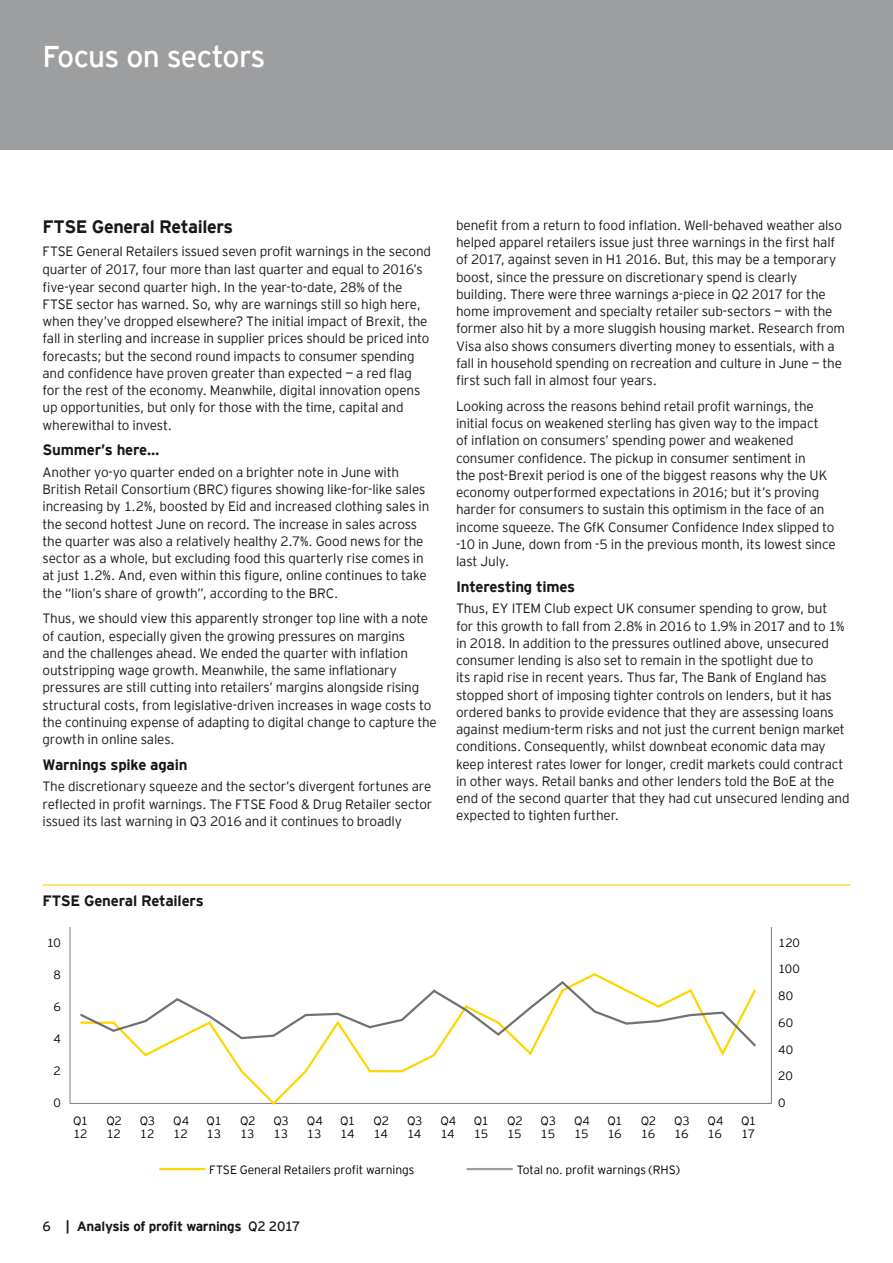
<style>
.page{position:relative;width:893px;height:1263px;background:#fff}
.page>*{position:absolute;margin:0;border:0;box-sizing:border-box;transform-origin:0 0}
.t1{font:30px "EY Interstate";letter-spacing:-.03em;color:#fff}
.t2{font:700 18px "EY Interstate";letter-spacing:-.025em;color:#1a171c}
.t3{font:700 15px "EY Interstate";letter-spacing:-.015em;color:#1a171c}
.t4{font:300 13.5px/17.2px "EY Interstate";letter-spacing:-.015em;color:#1a171c}
.t5{font:700 13.5px "EY Interstate";letter-spacing:-.02em;color:#1a171c}
.t6{font:300 12px/13.5px "EY Interstate";letter-spacing:-.015em;color:#010000}
.s1{font-weight:400}
</style>
<div class="page">
<div style="left:0;top:0;width:893px;height:149px;background:#9d9ea0"></div>
<hr style="left:43px;top:884px;width:807px;height:1px;background:#ffd500">
<hr style="left:160px;top:1168px;width:45px;height:2px;background:#ffd500">
<hr style="left:467px;top:1168px;width:45px;height:2px;background:#9d9ea0">
<svg style="left:79px;top:973px;width:679px;height:132px"></svg>
<svg style="left:79px;top:979px;width:679px;height:69px"></svg>
<h1 class="t1" style="left:43px;top:35px;width:225px">Focus on sectors</h1>
<h2 class="t2" style="left:43px;top:214px;width:192px">FTSE General Retailers</h2>
<p class="t4" style="left:43px;top:241px;width:390px">FTSE General Retailers issued seven profit warnings in the second quarter of 2017, four more than last quarter and equal to 2016’s five-year second quarter high. In the year-to-date, 28% of the FTSE sector has warned. So, why are warnings still so high here, when they’ve dropped elsewhere? The initial impact of Brexit, the fall in sterling and increase in supplier prices should be priced into forecasts; but the second round impacts to consumer spending and confidence have proven greater than expected — a red flag for the rest of the economy. Meanwhile, digital innovation opens up opportunities, but only for those with the time, capital and wherewithal to invest.</p>
<p class="t3" style="left:43px;top:439px;width:118px">Summer’s here…</p>
<p class="t4" style="left:43px;top:463px;width:388px">Another yo-yo quarter ended on a brighter note in June with British Retail Consortium (BRC) figures showing like-for-like sales increasing by 1.2%, boosted by Eid and increased clothing sales in the second hottest June on record. The increase in sales across the quarter was also a relatively healthy 2.7%. Good news for the sector as a whole, but excluding food this quarterly rise comes in at just 1.2%. And, even within this figure, online continues to take the “lion’s share of growth”, according to the BRC.</p>
<p class="t4" style="left:43px;top:609px;width:396px">Thus, we should view this apparently stronger top line with a note of caution, especially given the growing pressures on margins<br>and the challenges ahead. We ended the quarter with inflation outstripping wage growth. Meanwhile, the same inflationary pressures are still cutting into retailers’ margins alongside rising structural costs, from legislative-driven increases in wage costs to the continuing expense of adapting to digital change to capture the growth in online sales.</p>
<p class="t3" style="left:43px;top:754px;width:146px">Warnings spike again</p>
<p class="t4" style="left:43px;top:777px;width:391px;text-align:justify">The discretionary squeeze and the sector’s divergent fortunes are reflected in profit warnings. The FTSE Food &amp; Drug Retailer sector issued its last warning in Q3 2016 and it continues to broadly</p>
<p class="t4" style="left:456px;top:216px;width:390px">benefit from a return to food inflation. Well-behaved weather also helped apparel retailers issue just three warnings in the first half of 2017, against seven in H1 2016. But, this may be a temporary boost, since the pressure on discretionary spend is clearly building. There were three warnings a-piece in Q2 2017 for the home improvement and specialty retailer sub-sectors — with the former also hit by a more sluggish housing market. Research from Visa also shows consumers diverting money to essentials, with a fall in household spending on recreation and culture in June — the first such fall in almost four years.</p>
<p class="t4" style="left:456px;top:397px;width:381px">Looking across the reasons behind retail profit warnings, the initial focus on weakened sterling has given way to the impact<br>of inflation on consumers’ spending power and weakened consumer confidence. The pickup in consumer sentiment in<br>the post-Brexit period is one of the biggest reasons why the UK economy outperformed expectations in 2016; but it’s proving harder for consumers to sustain this optimism in the face of an income squeeze. The GfK Consumer Confidence Index slipped to -10 in June, down from -5 in the previous month, its lowest since last July.</p>
<p class="t3" style="left:456px;top:576px;width:121px">Interesting times</p>
<p class="t4" style="left:456px;top:599px;width:395px">Thus, EY ITEM Club expect UK consumer spending to grow, but<br>for this growth to fall from 2.8% in 2016 to 1.9% in 2017 and to 1% in 2018. In addition to the pressures outlined above, unsecured consumer lending is also set to remain in the spotlight due to<br>its rapid rise in recent years. Thus far, The Bank of England has stopped short of imposing tighter controls on lenders, but it has ordered banks to provide evidence that they are assessing loans against medium-term risks and not just the current benign market conditions. Consequently, whilst downbeat economic data may keep interest rates lower for longer, credit markets could contract in other ways. Retail banks and other lenders told the BoE at the end of the second quarter that they had cut unsecured lending and expected to tighten further.</p>
<p class="t3" style="left:43px;top:889px;width:163px">FTSE General Retailers</p>
<p class="t6" style="left:47px;top:935px;width:16px">10</p>
<p class="t6" style="left:54px;top:967px;width:9px">8</p>
<p class="t6" style="left:54px;top:999px;width:9px">6</p>
<p class="t6" style="left:54px;top:1031px;width:9px">4</p>
<p class="t6" style="left:54px;top:1063px;width:9px">2</p>
<p class="t6" style="left:54px;top:1095px;width:9px">0</p>
<p class="t6" style="left:778px;top:935px;width:23px">120</p>
<p class="t6" style="left:778px;top:962px;width:23px">100</p>
<p class="t6" style="left:778px;top:988px;width:16px">80</p>
<p class="t6" style="left:778px;top:1015px;width:16px">60</p>
<p class="t6" style="left:778px;top:1042px;width:16px">40</p>
<p class="t6" style="left:778px;top:1069px;width:16px">20</p>
<p class="t6" style="left:778px;top:1095px;width:9px">0</p>
<p class="t6" style="left:73px;top:1113px;width:17px">Q1<br>12</p>
<p class="t6" style="left:106px;top:1113px;width:17px">Q2<br>12</p>
<p class="t6" style="left:140px;top:1113px;width:17px">Q3<br>12</p>
<p class="t6" style="left:173px;top:1113px;width:17px">Q4<br>12</p>
<p class="t6" style="left:207px;top:1113px;width:17px">Q1<br>13</p>
<p class="t6" style="left:240px;top:1113px;width:17px">Q2<br>13</p>
<p class="t6" style="left:273px;top:1113px;width:17px">Q3<br>13</p>
<p class="t6" style="left:307px;top:1113px;width:17px">Q4<br>13</p>
<p class="t6" style="left:340px;top:1113px;width:17px">Q1<br>14</p>
<p class="t6" style="left:374px;top:1113px;width:17px">Q2<br>14</p>
<p class="t6" style="left:407px;top:1113px;width:17px">Q3<br>14</p>
<p class="t6" style="left:440px;top:1113px;width:17px">Q4<br>14</p>
<p class="t6" style="left:474px;top:1113px;width:17px">Q1<br>15</p>
<p class="t6" style="left:507px;top:1113px;width:17px">Q2<br>15</p>
<p class="t6" style="left:541px;top:1113px;width:17px">Q3<br>15</p>
<p class="t6" style="left:574px;top:1113px;width:17px">Q4<br>15</p>
<p class="t6" style="left:607px;top:1113px;width:17px">Q1<br>16</p>
<p class="t6" style="left:641px;top:1113px;width:17px">Q2<br>16</p>
<p class="t6" style="left:674px;top:1113px;width:17px">Q3<br>16</p>
<p class="t6" style="left:708px;top:1113px;width:17px">Q4<br>16</p>
<p class="t6" style="left:741px;top:1113px;width:17px">Q1<br>17</p>
<p class="t6" style="left:209px;top:1162px;width:207px">FTSE General Retailers profit warnings</p>
<p class="t6" style="left:517px;top:1162px;width:165px">Total no. profit warnings (RHS)</p>
<p class="t5" style="left:43px;top:1217px;width:259px"><span class="s1">6</span> | Analysis of profit warnings <span class="s1">Q2 2017</span></p>
</div>
